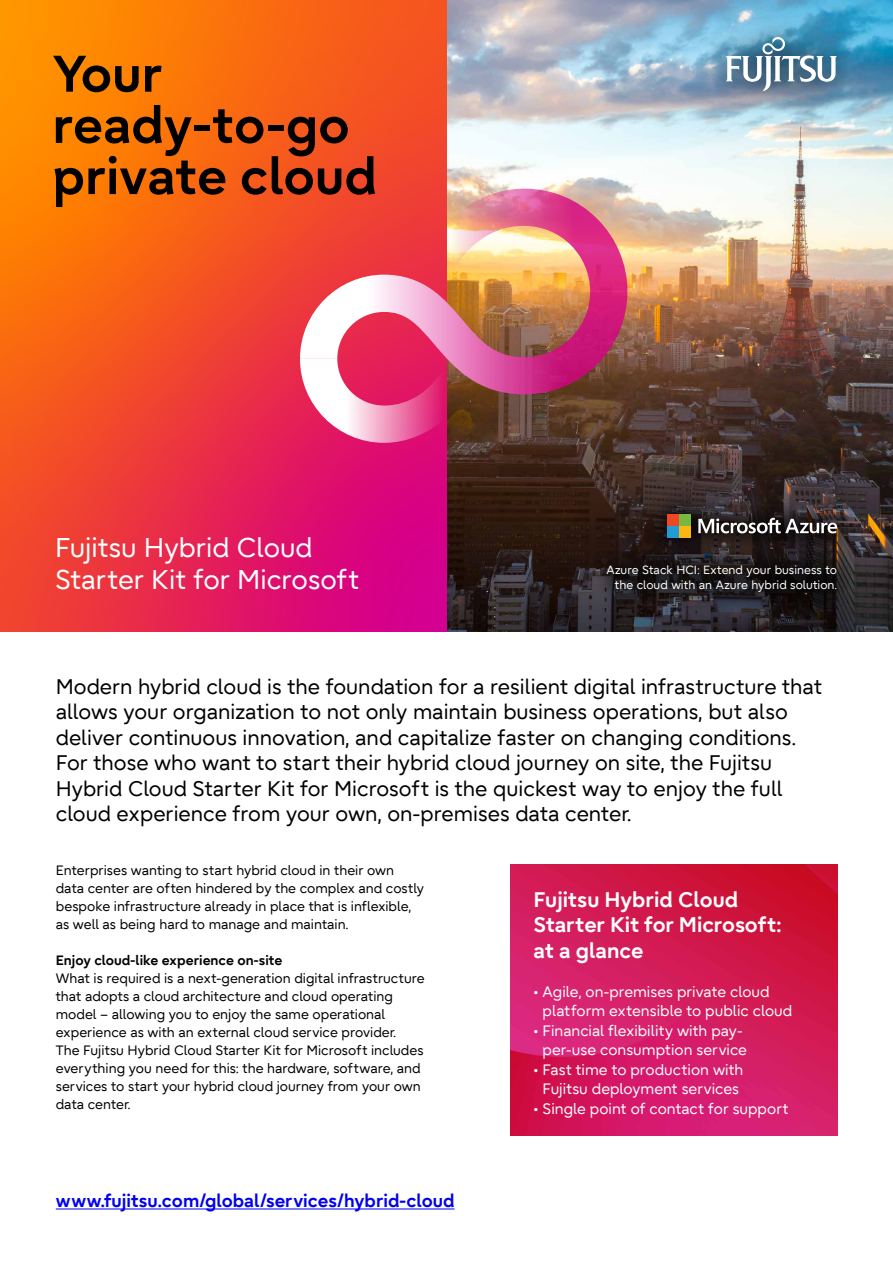
<style>
.page{position:relative;width:893px;height:1263px;background:#fff}
.page>*{position:absolute;margin:0;border:0;box-sizing:border-box;transform-origin:0 0}
.t1{font:700 51.15px/51.2px "Fujitsu Infinity Pro";color:#000}
.t2{font:27px/32.4px "Fujitsu Infinity Pro";color:#fff}
.t3{font:21px/25.5px "Fujitsu Infinity Pro";color:#000}
.t4{font:700 21px/25.5px "Fujitsu Infinity Pro";color:#fff}
.t5{font:700 18px "Fujitsu Infinity Pro";color:#00e}
.t6{font:15px/19.5px "Fujitsu Infinity Pro";color:#fff}
.t7{font:13.5px/18px "Fujitsu Infinity Pro";color:#000}
.t8{font:700 13.5px "Fujitsu Infinity Pro";color:#000}
.t9{font:11.85px/14.9px "Fujitsu Infinity Pro";color:#fff;text-align:right}
</style>
<div class="page">
<img style="left:446px;top:0;width:447px;height:631px">
<svg style="left:0;top:0;width:446px;height:631px;background:#f04c2e"></svg>
<hr style="left:56px;top:1208px;width:399px;height:1px;background:#00e">
<img style="left:510px;top:865px;width:328px;height:271px">
<img style="left:300px;top:189px;width:327px;height:254px">
<div style="left:588px;top:494px;width:268px;height:116px;background:#000;opacity:.9"></div>
<svg style="left:698px;top:518px;width:139px;height:15px"></svg>
<div style="left:667px;top:514px;width:11px;height:11px;background:#ed4724"></div>
<div style="left:679px;top:514px;width:12px;height:11px;background:#78b842"></div>
<div style="left:667px;top:527px;width:11px;height:11px;background:#219cd6"></div>
<div style="left:679px;top:527px;width:12px;height:11px;background:#fcb812"></div>
<div style="left:692px;top:4px;width:179px;height:119px;background:#000;opacity:.6"></div>
<svg style="left:725px;top:37px;width:112px;height:54px"></svg>
<h1 class="t1" style="left:53px;top:48px;width:326px">Your ready-to-go private cloud</h1>
<h2 class="t2" style="left:55px;top:531px;width:305px">Fujitsu Hybrid Cloud<br>Starter Kit for Microsoft</h2>
<p class="t9" style="left:606px;top:562px;width:232px">Azure Stack HCI: Extend your business to the cloud with an Azure hybrid solution.</p>
<p class="t3" style="left:56px;top:674px;width:768px">Modern hybrid cloud is the foundation for a resilient digital infrastructure that allows your organization to not only maintain business operations, but also deliver continuous innovation, and capitalize faster on changing conditions.<br>For those who want to start their hybrid cloud journey on site, the Fujitsu Hybrid Cloud Starter Kit for Microsoft is the quickest way to enjoy the full cloud experience from your own, on-premises data center.</p>
<p class="t7" style="left:56px;top:861px;width:370px">Enterprises wanting to start hybrid cloud in their own data center are often hindered by the complex and costly bespoke infrastructure already in place that is inflexible, as well as being hard to manage and maintain.</p>
<p class="t8" style="left:56px;top:952px;width:228px">Enjoy cloud-like experience on-site</p>
<p class="t7" style="left:56px;top:969px;width:370px">What is required is a next-generation digital infrastructure that adopts a cloud architecture and cloud operating model – allowing you to enjoy the same operational experience as with an external cloud service provider.<br>The Fujitsu Hybrid Cloud Starter Kit for Microsoft includes everything you need for this: the hardware, software, and services to start your hybrid cloud journey from your own data center.</p>
<h3 class="t4" style="left:534px;top:886px;width:249px">Fujitsu Hybrid Cloud<br>Starter Kit for Microsoft: at a glance</h3>
<p class="t6" style="left:543px;top:981px;width:251px;text-indent:-9px">• Agile, on-premises private cloud platform extensible to public cloud</p>
<p class="t6" style="left:534px;top:1020px;width:215px;text-align:right">• Financial flexibility with pay&shy;per-use consumption service</p>
<p class="t6" style="left:534px;top:1059px;width:211px;text-align:center">• Fast time to production with<br>Fujitsu deployment services</p>
<p class="t6" style="left:534px;top:1098px;width:257px">• Single point of contact for support</p>
<h3 class="t5" style="left:56px;top:1189px;width:400px">www.fujitsu.com/global/services/hybrid-cloud</h3>
</div>
